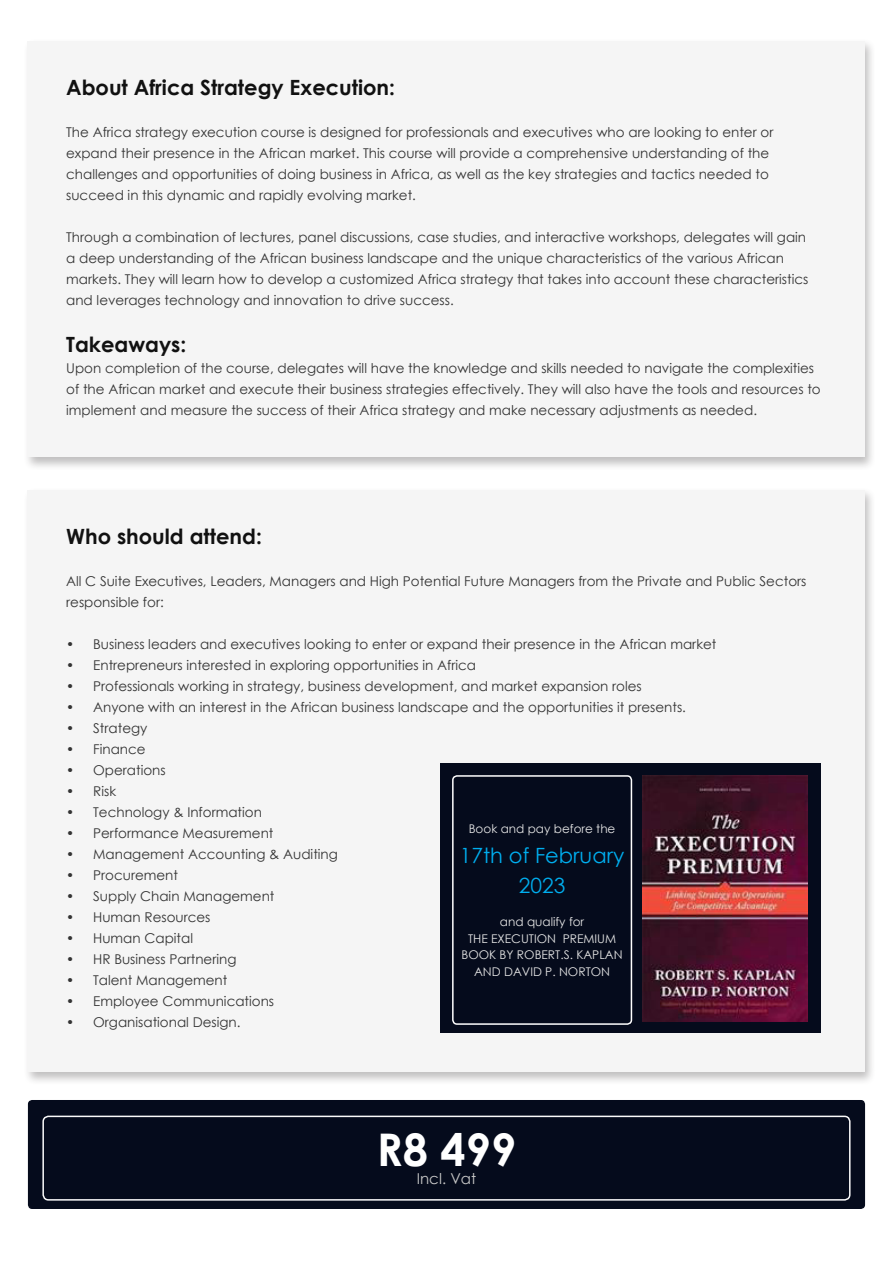
<style>
.page{position:relative;width:893px;height:1263px;background:#fff}
.page>*{position:absolute;margin:0;border:0;box-sizing:border-box;transform-origin:0 0}
.t1{font:700 45px "Century Gothic";color:#fff}
.t2{font:700 21px "Century Gothic";color:#111}
.t3{font:21px/30px "Century Gothic";color:#00aeef;text-align:center}
.t4{font:15px "Century Gothic";color:#c8c8c8}
.t5{font:13.5px/21px "Century Gothic";color:#333}
.t6{font:12px/16.5px "Century Gothic";color:#e6e6e6;text-align:center}
</style>
<div class="page">
<div style="left:23px;top:38px;width:854px;height:433px;background:#231f20;opacity:.29"></div>
<div style="left:28px;top:41px;width:837px;height:416px;background:#f5f5f5"></div>
<div style="left:23px;top:487px;width:854px;height:598px;background:#231f20;opacity:.29"></div>
<div style="left:28px;top:490px;width:837px;height:581px;background:#f5f5f5"></div>
<div style="left:440px;top:763px;width:381px;height:270px;background:#050b1c"></div>
<div style="left:452px;top:775px;width:180px;height:250px;border:2px solid #fff;border-radius:4px"></div>
<div style="left:28px;top:1100px;width:837px;height:109px;background:#050b1c;border-radius:4px"></div>
<div style="left:42px;top:1115px;width:808px;height:85px;border:2px solid #fafafa;border-radius:5px"></div>
<img style="left:642px;top:775px;width:165px;height:247px">
<p class="t2" style="left:66px;top:72px;width:330px">About Africa Strategy Execution:</p>
<p class="t5" style="left:66px;top:122px;width:709px">The Africa strategy execution course is designed for professionals and executives who are looking to enter or expand their presence in the African market. This course will provide a comprehensive understanding of the challenges and opportunities of doing business in Africa, as well as the key strategies and tactics needed to succeed in this dynamic and rapidly evolving market.</p>
<p class="t5" style="left:66px;top:227px;width:744px">Through a combination of lectures, panel discussions, case studies, and interactive workshops, delegates will gain a deep understanding of the African business landscape and the unique characteristics of the various African markets. They will learn how to develop a customized Africa strategy that takes into account these characteristics and leverages technology and innovation to drive success.</p>
<p class="t2" style="left:66px;top:328px;width:122px">Takeaways:</p>
<p class="t5" style="left:66px;top:357px;width:756px">Upon completion of the course, delegates will have the knowledge and skills needed to navigate the complexities of the African market and execute their business strategies effectively. They will also have the tools and resources to implement and measure the success of their Africa strategy and make necessary adjustments as needed.</p>
<p class="t2" style="left:66px;top:520px;width:197px">Who should attend:</p>
<p class="t5" style="left:66px;top:570px;width:742px">All C Suite Executives, Leaders, Managers and High Potential Future Managers from the Private and Public Sectors responsible for:</p>
<p class="t5" style="left:66px;top:633px;width:652px">• Business leaders and executives looking to enter or expand their presence in the African market</p>
<p class="t5" style="left:66px;top:654px;width:411px">• Entrepreneurs interested in exploring opportunities in Africa</p>
<p class="t5" style="left:66px;top:675px;width:577px">• Professionals working in strategy, business development, and market expansion roles</p>
<p class="t5" style="left:66px;top:696px;width:621px">• Anyone with an interest in the African business landscape and the opportunities it presents.</p>
<p class="t5" style="left:66px;top:717px;width:83px">• Strategy</p>
<p class="t5" style="left:66px;top:738px;width:81px">• Finance</p>
<p class="t5" style="left:66px;top:759px;width:101px">• Operations</p>
<p class="t5" style="left:66px;top:780px;width:51px">• Risk</p>
<p class="t5" style="left:66px;top:801px;width:197px">• Technology &amp; Information</p>
<p class="t5" style="left:66px;top:822px;width:209px">• Performance Measurement</p>
<p class="t5" style="left:66px;top:843px;width:273px">• Management Accounting &amp; Auditing</p>
<p class="t5" style="left:66px;top:864px;width:113px">• Procurement</p>
<p class="t5" style="left:66px;top:885px;width:210px">• Supply Chain Management</p>
<p class="t5" style="left:66px;top:906px;width:146px">• Human Resources</p>
<p class="t5" style="left:66px;top:927px;width:128px">• Human Capital</p>
<p class="t5" style="left:66px;top:948px;width:172px">• HR Business Partnering</p>
<p class="t5" style="left:66px;top:969px;width:163px">• Talent Management</p>
<p class="t5" style="left:66px;top:990px;width:210px">• Employee Communications</p>
<p class="t5" style="left:66px;top:1011px;width:176px">• Organisational Design.</p>
<p class="t6" style="left:469px;top:820px;width:148px">Book and pay before the</p>
<p class="t3" style="left:460px;top:840px;width:166px">17th of February<br>2023</p>
<p class="t6" style="left:500px;top:913px;width:86px">and qualify for</p>
<p class="t6" style="left:461px;top:930px;width:163px">THE EXECUTION PREMIUM<br>BOOK BY ROBERT.S. KAPLAN<br>AND DAVID P. NORTON</p>
<p class="t1" style="left:377px;top:1115px;width:141px">R8 499</p>
<p class="t4" style="left:417px;top:1168px;width:61px">Incl. Vat</p>
</div>
